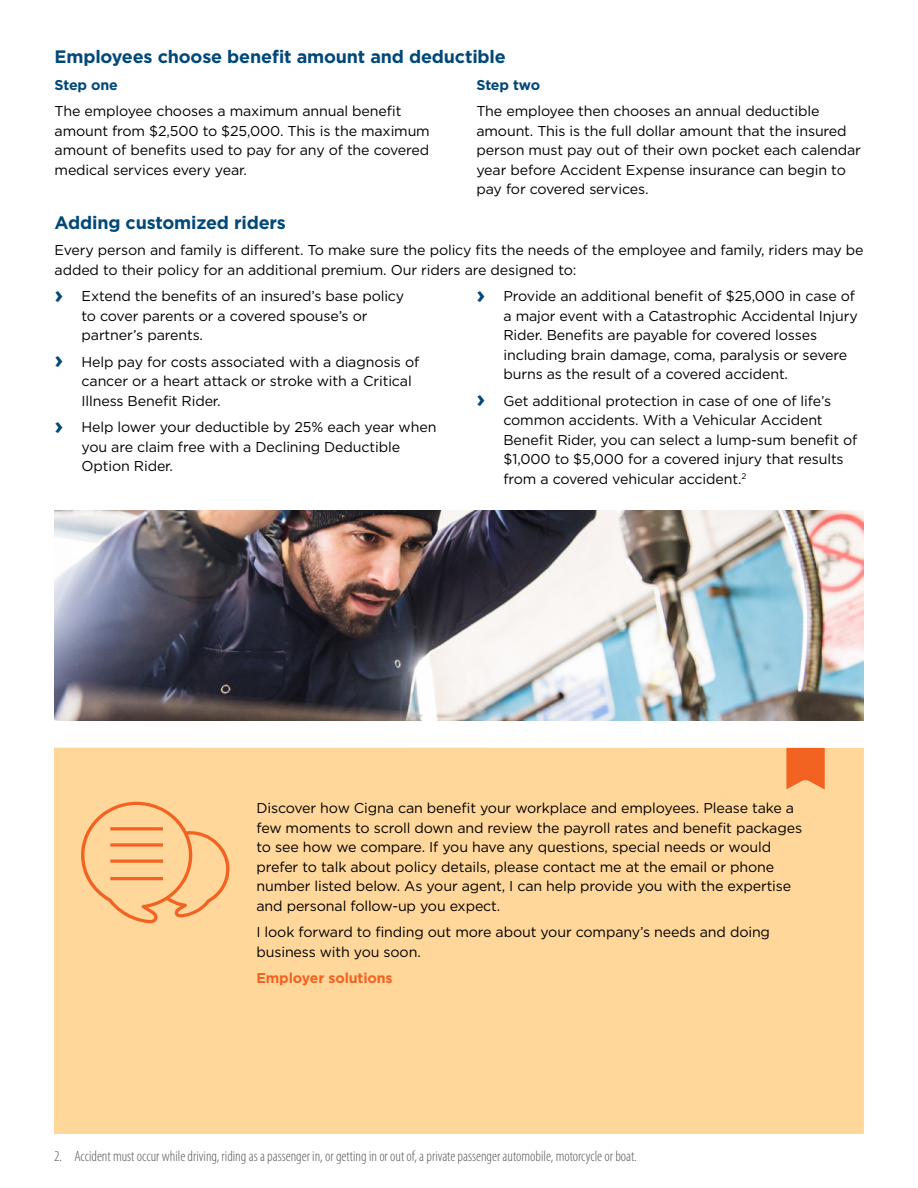
<style>
.page{position:relative;width:918px;height:1188px;background:#fff}
.page>*{position:absolute;margin:0;border:0;box-sizing:border-box;transform-origin:0 0}
.t1{font:700 18px "Gotham";letter-spacing:-.01em;color:#00487a}
.t2{font:300 condensed 15px "Myriad Pro";color:#58595b}
.t3{font:14.25px/19.5px "Gotham";letter-spacing:-.01em;color:#000}
.t4{font:700 14.25px "Gotham";letter-spacing:-.01em;color:#f26322}
.t5{font:700 14.25px "Gotham";letter-spacing:-.015em;color:#00487a}
.s1{font-weight:700;font-size:24px;color:#00487a}
</style>
<div class="page">
<div style="left:54px;top:748px;width:810px;height:386px;background:#ffd79b"></div>
<svg style="left:786px;top:748px;width:39px;height:41px;background:#f37131"></svg>
<svg style="left:81px;top:802px;width:149px;height:121px"></svg>
<img style="left:54px;top:511px;width:809px;height:210px">
<p class="t1" style="left:55px;top:45px;width:453px">Employees choose benefit amount and deductible</p>
<p class="t5" style="left:55px;top:75px;width:65px">Step one</p>
<p class="t3" style="left:55px;top:101px;width:377px">The employee chooses a maximum annual benefit amount from $2,500 to $25,000. This is the maximum amount of benefits used to pay for any of the covered medical services every year.</p>
<p class="t5" style="left:476px;top:75px;width:65px">Step two</p>
<p class="t3" style="left:476px;top:101px;width:386px">The employee then chooses an annual deductible amount. This is the full dollar amount that the insured person must pay out of their own pocket each calendar year before Accident Expense insurance can begin to pay for covered services.</p>
<p class="t1" style="left:55px;top:211px;width:233px">Adding customized riders</p>
<p class="t3" style="left:55px;top:240px;width:810px">Every person and family is different. To make sure the policy fits the needs of the employee and family, riders may be added to their policy for an additional premium. Our riders are designed to:</p>
<p class="t3" style="left:82px;top:286px;width:324px;text-indent:-27px"><span class="s1">›</span> Extend the benefits of an insured’s base policy to cover parents or a covered spouse’s or partner’s parents.</p>
<p class="t3" style="left:82px;top:352px;width:339px;text-indent:-27px"><span class="s1">›</span> Help pay for costs associated with a diagnosis of cancer or a heart attack or stroke with a Critical<br>Illness Benefit Rider.</p>
<p class="t3" style="left:82px;top:417px;width:356px;text-indent:-27px"><span class="s1">›</span> Help lower your deductible by 25% each year when you are claim free with a Declining Deductible<br>Option Rider.</p>
<p class="t3" style="left:503px;top:286px;width:356px;text-indent:-27px"><span class="s1">›</span> Provide an additional benefit of $25,000 in case of a major event with a Catastrophic Accidental Injury Rider. Benefits are payable for covered losses including brain damage, coma, paralysis or severe burns as the result of a covered accident.</p>
<p class="t3" style="left:503px;top:391px;width:356px;text-indent:-27px"><span class="s1">›</span> Get additional protection in case of one of life’s common accidents. With a Vehicular Accident Benefit Rider, you can select a lump-sum benefit of $1,000 to $5,000 for a covered injury that results from a covered vehicular accident.<sup>2</sup></p>
<p class="t3" style="left:256px;top:798px;width:547px">Discover how Cigna can benefit your workplace and employees. Please take a few moments to scroll down and review the payroll rates and benefit packages to see how we compare. If you have any questions, special needs or would prefer to talk about policy details, please contact me at the email or phone number listed below. As your agent, I can help provide you with the expertise and personal follow-up you expect.</p>
<p class="t3" style="left:256px;top:922px;width:515px">I look forward to finding out more about your company’s needs and doing business with you soon.</p>
<p class="t4" style="left:256px;top:969px;width:138px">Employer solutions</p>
<p class="t2" style="left:54px;top:1148px;width:584px">2. Accident must occur while driving, riding as a passenger in, or getting in or out of, a private passenger automobile, motorcycle or boat.</p>
</div>
